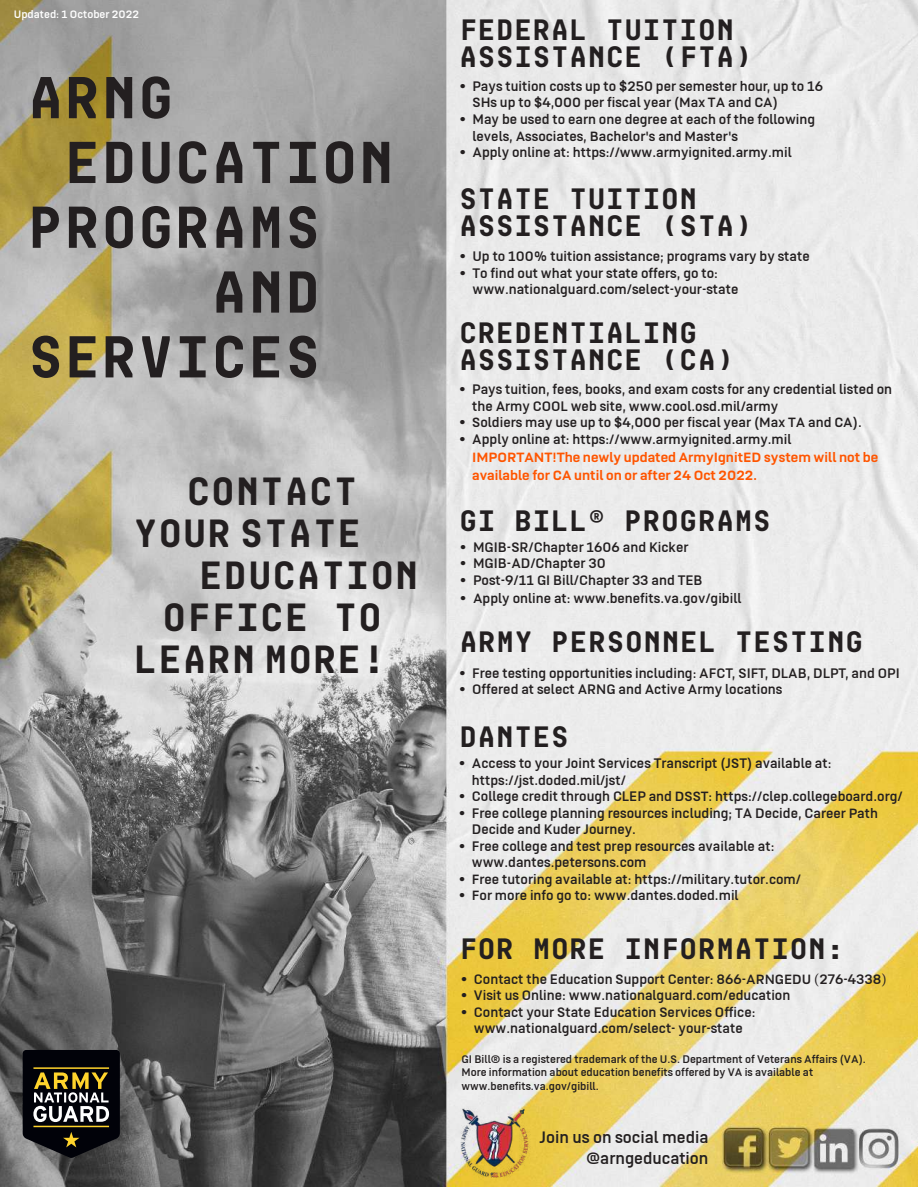
<style>
.page{position:relative;width:918px;height:1188px;background:#fff}
.page>*{position:absolute;margin:0;border:0;box-sizing:border-box;transform-origin:0 0}
.t1{font:700 54px "Mono Spec";color:#231f20}
.t2{font:700 36px "Mono Spec";color:#231f20}
.t3{font:700 27px/27px "Mono Spec";color:#231f20}
.t4{font:18px/21.6px "US Army";color:#231f20;text-align:right}
.t5{font:15px/16.5px "US Army";color:#231f20}
.t6{font:700 15px/18px "US Army";color:#f50}
.t7{font:12px/13.6px "US Army";color:#231f20}
.t8{font:12px "US Army";color:#fff}
.s1{font-family:"Minion Pro"}
</style>
<div class="page">
<img style="left:0;top:0;width:918px;height:1187px">
<svg style="left:23px;top:1050px;width:97px;height:108px;background:#36332a"></svg>
<img style="left:451px;top:1104px;width:132px;height:83px">
<p class="t8" style="left:14px;top:8px;width:127px">Updated: 1 October 2022</p>
<h1 class="t1" style="left:27px;top:61px;width:148px">ARNG</h1>
<h1 class="t1" style="left:64px;top:126px;width:332px">EDUCATION</h1>
<h1 class="t1" style="left:27px;top:191px;width:295px">PROGRAMS</h1>
<h1 class="t1" style="left:211px;top:255px;width:112px">AND</h1>
<h1 class="t1" style="left:27px;top:320px;width:295px">SERVICES</h1>
<h2 class="t2" style="left:186px;top:467px;width:173px">CONTACT</h2>
<h2 class="t2" style="left:134px;top:509px;width:230px">YOUR STATE</h2>
<h2 class="t2" style="left:199px;top:551px;width:222px">EDUCATION</h2>
<h2 class="t2" style="left:162px;top:593px;width:222px">OFFICE TO</h2>
<h2 class="t2" style="left:134px;top:635px;width:254px">LEARN MORE!</h2>
<h3 class="t3" style="left:459px;top:16px;width:295px">FEDERAL TUITION<br>ASSISTANCE (FTA)</h3>
<p class="t5" style="left:472px;top:78px;width:352px;text-indent:-13px">• Pays tuition costs up to $250 per semester hour, up to 16<br>SHs up to $4,000 per fiscal year (Max TA and CA)</p>
<p class="t5" style="left:472px;top:111px;width:344px;text-indent:-13px">• May be used to earn one degree at each of the following levels, Associates, Bachelor's and Master's</p>
<p class="t5" style="left:459px;top:144px;width:334px">• Apply online at: https://www.armyignited.army.mil</p>
<h3 class="t3" style="left:459px;top:185px;width:295px">STATE TUITION<br>ASSISTANCE (STA)</h3>
<p class="t5" style="left:459px;top:248px;width:352px">• Up to 100% tuition assistance; programs vary by state</p>
<p class="t5" style="left:472px;top:265px;width:267px;text-indent:-13px">• To find out what your state offers, go to: www.nationalguard.com/select-your-state</p>
<h3 class="t3" style="left:459px;top:319px;width:277px">CREDENTIALING<br>ASSISTANCE (CA)</h3>
<p class="t5" style="left:472px;top:381px;width:422px;text-indent:-13px">• Pays tuition, fees, books, and exam costs for any credential listed on the Army COOL web site, www.cool.osd.mil/army</p>
<p class="t5" style="left:459px;top:415px;width:405px">• Soldiers may use up to $4,000 per fiscal year (Max TA and CA).</p>
<p class="t5" style="left:459px;top:431px;width:334px">• Apply online at: https://www.armyignited.army.mil</p>
<p class="t6" style="left:472px;top:448px;width:408px">IMPORTANT!The newly updated ArmyIgnitED system will not be available for CA until on or after 24 Oct 2022.</p>
<h3 class="t3" style="left:459px;top:508px;width:314px">GI BILL® PROGRAMS</h3>
<p class="t5" style="left:460px;top:539px;width:230px">• MGIB-SR/Chapter 1606 and Kicker</p>
<p class="t5" style="left:460px;top:555px;width:148px">• MGIB-AD/Chapter 30</p>
<p class="t5" style="left:460px;top:572px;width:244px">• Post-9/11 GI Bill/Chapter 33 and TEB</p>
<p class="t5" style="left:460px;top:590px;width:283px">• Apply online at: www.benefits.va.gov/gibill</p>
<h3 class="t3" style="left:459px;top:628px;width:405px">ARMY PERSONNEL TESTING</h3>
<p class="t5" style="left:459px;top:665px;width:442px">• Free testing opportunities including: AFCT, SIFT, DLAB, DLPT, and OPI</p>
<p class="t5" style="left:459px;top:682px;width:325px">• Offered at select ARNG and Active Army locations</p>
<h3 class="t3" style="left:459px;top:723px;width:112px">DANTES</h3>
<p class="t5" style="left:472px;top:755px;width:361px;text-indent:-14px">• Access to your Joint Services Transcript (JST) available at: https://jst.doded.mil/jst/</p>
<p class="t5" style="left:458px;top:788px;width:446px">• College credit through CLEP and DSST: https://clep.collegeboard.org/</p>
<p class="t5" style="left:472px;top:805px;width:408px;text-indent:-14px">• Free college planning resources including; TA Decide, Career Path<br>Decide and Kuder Journey.</p>
<p class="t5" style="left:472px;top:838px;width:304px;text-indent:-14px">• Free college and test prep resources available at: www.dantes.petersons.com</p>
<p class="t5" style="left:458px;top:871px;width:344px">• Free tutoring available at: https://military.tutor.com/</p>
<p class="t5" style="left:458px;top:887px;width:282px">• For more info go to: www.dantes.doded.mil</p>
<h3 class="t3" style="left:459px;top:935px;width:387px">FOR MORE INFORMATION:</h3>
<p class="t5" style="left:460px;top:971px;width:428px">• Contact the Education Support Center: 866-ARNGEDU <span class="s1">(</span>276-4338<span class="s1">)</span></p>
<p class="t5" style="left:460px;top:988px;width:331px">• Visit us Online: www.nationalguard.com/education</p>
<p class="t5" style="left:460px;top:1004px;width:297px;text-align:center">• Contact your State Education Services Office: www.nationalguard.com/select- your-state</p>
<p class="t7" style="left:461px;top:1052px;width:406px">GI Bill® is a registered trademark of the U.S. Department of Veterans Affairs (VA).<br>More information about education benefits offered by VA is available at www.benefits.va.gov/gibill.</p>
<p class="t4" style="left:539px;top:1127px;width:171px">Join us on social media @arngeducation</p>
</div>
